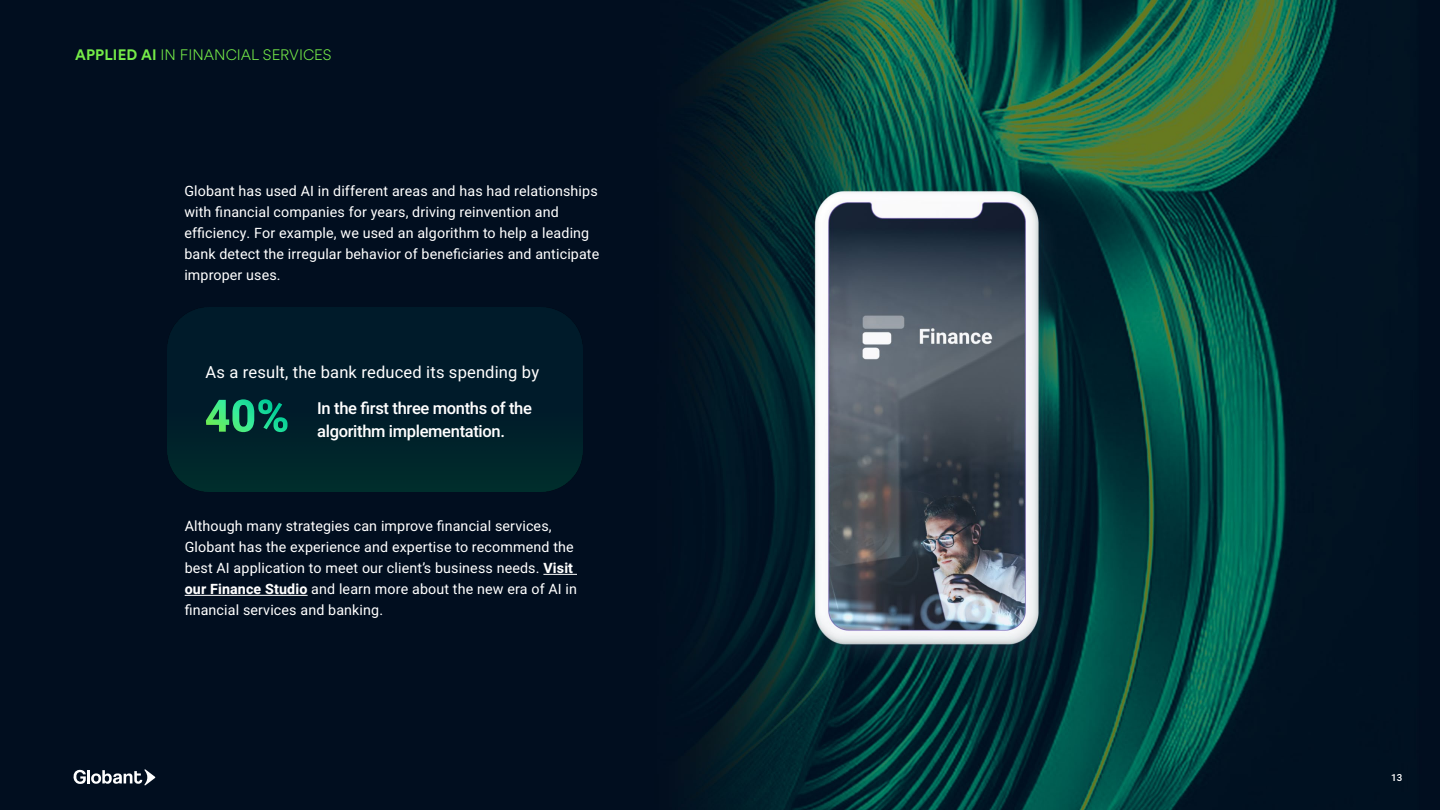
<style>
.page{position:relative;width:1440px;height:810px;background:#fff}
.page>*{position:absolute;margin:0;border:0;box-sizing:border-box;transform-origin:0 0}
.Paragraph_grey_witho{font:500 16.5px/23.2px "Heebo";letter-spacing:-.02em;color:#fff}
.Paragraph_grey_witho-2{font:16.5px "Heebo";letter-spacing:.01em;color:#fff}
.sub-titulo{font:300 15px "Circular Spotify Text";color:#75eb48}
.t1{font:700 15px "Circular Std";letter-spacing:.01em;color:#75eb48}
.Paragraph_grey_witho-3{font:14.25px/21px "Heebo";letter-spacing:.01em;color:#fff}
.t2{font:500 9.75px "Heebo";color:#fff}
.s1{font-family:"Circular Std";font-weight:700}
.s2{font-weight:700}
</style>
<div class="page">
<img style="left:0;top:0;width:1440px;height:810px">
<hr style="left:543px;top:574px;width:34px;height:1px;background:#fff">
<hr style="left:185px;top:595px;width:123px;height:1px;background:#fff">
<img style="left:167px;top:308px;width:415px;height:183px">
<svg style="left:206px;top:399px;width:82px;height:33px;background:#167756"></svg>
<svg style="left:73px;top:769px;width:82px;height:16px"></svg>
<p class="sub-titulo" style="left:75px;top:43px;width:251px"><span class="s1">APPLIED A</span> IN FINANCIAL SERVICES</p>
<p class="t1" style="left:68px;top:44px;width:83px">AP LIED AI</p>
<p class="sub-titulo" style="left:161px;top:45px;width:173px">IN FINANCIAL SERVICES</p>
<p class="Paragraph_grey_witho-3" style="left:184px;top:181px;width:416px">Globant has used AI in different areas and has had relationships with financial companies for years, driving reinvention and efficiency. For example, we used an algorithm to help a leading bank detect the irregular behavior of beneficiaries and anticipate improper uses.</p>
<p class="Paragraph_grey_witho-2" style="left:206px;top:361px;width:335px">As a result, the bank reduced its spending by</p>
<p class="Paragraph_grey_witho" style="left:317px;top:397px;width:216px">In the first three months of the algorithm implementation.</p>
<p class="Paragraph_grey_witho-3" style="left:185px;top:516px;width:394px">Although many strategies can improve financial services, Globant has the experience and expertise to recommend the best AI application to meet our client’s business needs. <span class="s2">Visit our Finance Studio</span> and learn more about the new era of AI in financial services and banking.</p>
<p class="t2" style="left:1391px;top:770px;width:13px">13</p>
</div>
